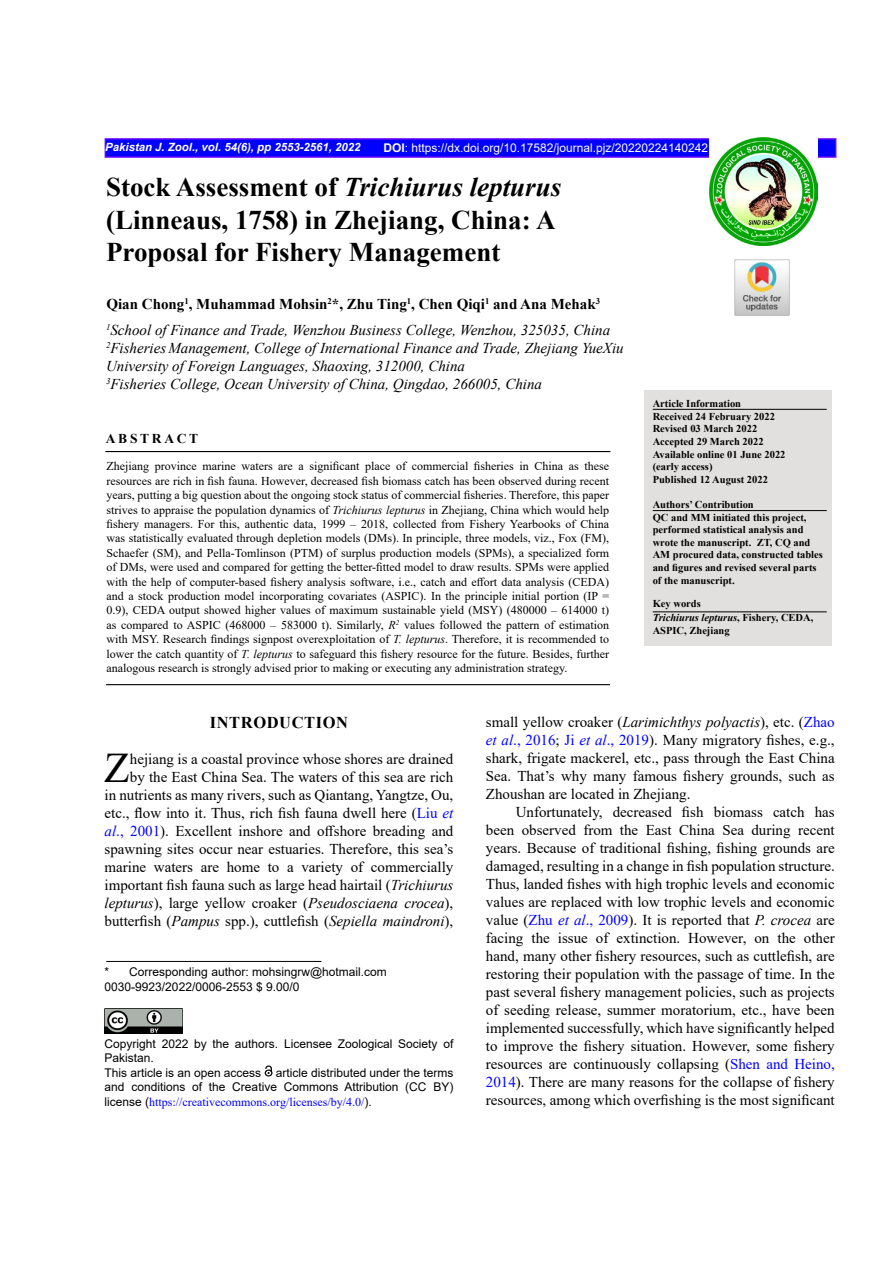
<style>
.page{position:relative;width:893px;height:1263px;background:#fff}
.page>*{position:absolute;margin:0;border:0;box-sizing:border-box;transform-origin:0 0}
.t1{font:42.15px "Times New Roman";color:#000}
.t2{font:700 27px/32.4px "Times New Roman";color:#000}
.t3{font:700 16.5px "Times New Roman";letter-spacing:.035em;color:#000}
.t4{font:15px/18px "Times New Roman";color:#000;text-align:justify}
.t5{font:italic 15px/18px "Times New Roman";color:#000}
.t6{font:700 13.5px "Times New Roman";letter-spacing:.2em;color:#000}
.t7{font:12px/14.4px "Times New Roman";color:#000;text-align:justify}
.t8{font:12px/14.4px "Arial";color:#000}
.t9{font:12px "Arial";color:#fff}
.t10{font:12px "Times New Roman";color:#00f}
.t11{font:italic 700 11.4px "Arial";color:#fff}
.t12{font:700 10.5px/12.6px "Times New Roman";color:#000}
.s1{font-weight:700}
.s2{font-style:italic}
.s3{font-weight:700;font-style:normal}
.s4{color:#00f}
.s5{font-style:italic;color:#00f}
.s6{font-family:"Arial";color:#000}
</style>
<div class="page">
<div style="left:105px;top:138px;width:731px;height:20px;background:#00f;border:2px solid #60f"></div>
<img style="left:709px;top:138px;width:108px;height:108px">
<div style="left:644px;top:390px;width:187px;height:256px;background:#e2e0df"></div>
<hr style="left:653px;top:510px;width:174px;height:1px;background:#000">
<hr style="left:105px;top:451px;width:505px;height:1px;background:#000">
<hr style="left:106px;top:684px;width:504px;height:1px;background:#000">
<hr style="left:653px;top:409px;width:174px;height:1px;background:#000">
<img style="left:105px;top:1009px;width:77px;height:24px">
<svg style="left:265px;top:1065px;width:7px;height:11px"></svg>
<hr style="left:106px;top:961px;width:215px;height:1px;background:#000">
<hr style="left:653px;top:611px;width:174px;height:1px;background:#000">
<img style="left:734px;top:260px;width:56px;height:55px">
<p class="t11" style="left:105px;top:139px;width:257px">Pakistan J. Zool., vol. 54(6), pp 2553-2561, 2022</p>
<p class="t9" style="left:383px;top:139px;width:326px"><span class="s1">DOI</span>: https://dx.doi.org/10.17582/journal.pjz/20220224140242</p>
<h2 class="t2" style="left:106px;top:170px;width:457px">Stock Assessment of <span class="s2">Trichiurus lepturus </span>(Linneaus, 1758) in Zhejiang, China: A<br>Proposal for Fishery Management</h2>
<p class="t5" style="left:106px;top:290px;width:506px;line-height:26.5px"><span class="s3">Qian Chong</span><sup>1</sup><span class="s3">, Muhammad Mohsin</span><sup>2</sup><span class="s3">*, Zhu Ting</span><sup>1</sup><span class="s3">, Chen Qiqi</span><sup>1</sup> <span class="s3">and Ana Mehak</span><sup>3<br></sup><sup>1</sup>School of Finance and Trade, Wenzhou Business College, Wenzhou, 325035, China</p>
<p class="t5" style="left:106px;top:339px;width:519px"><sup>2</sup>Fisheries Management, College of International Finance and Trade, Zhejiang YueXiu<br>University of Foreign Languages, Shaoxing, 312000, China<br><sup>3</sup>Fisheries College, Ocean University of China, Qingdao, 266005, China</p>
<p class="t6" style="left:106px;top:429px;width:94px">ABSTRACT</p>
<p class="t7" style="left:107px;top:459px;width:504px">Zhejiang province marine waters are a significant place of commercial fisheries in China as these resources are rich in fish fauna. However, decreased fish biomass catch has been observed during recent years, putting a big question about the ongoing stock status of commercial fisheries. Therefore, this paper strives to appraise the population dynamics of <span class="s2">Trichiurus lepturus</span> in Zhejiang, China which would help fishery managers. For this, authentic data, 1999 – 2018, collected from Fishery Yearbooks of China was statistically evaluated through depletion models (DMs). In principle, three models, viz., Fox (FM), Schaefer (SM), and Pella-Tomlinson (PTM) of surplus production models (SPMs), a specialized form of DMs, were used and compared for getting the better-fitted model to draw results. SPMs were applied with the help of computer-based fishery analysis software, i.e., catch and effort data analysis (CEDA) and a stock production model incorporating covariates (ASPIC). In the principle initial portion (IP = 0.9), CEDA output showed higher values of maximum sustainable yield (MSY) (480000 – 614000 t) as compared to ASPIC (468000 – 583000 t). Similarly, <span class="s2">R</span><sup>2</sup> values followed the pattern of estimation with MSY. Research findings signpost overexploitation of <span class="s2">T. lepturus</span>. Therefore, it is recommended to lower the catch quantity of <span class="s2">T. lepturus</span> to safeguard this fishery resource for the future. Besides, further analogous research is strongly advised prior to making or executing any administration strategy.</p>
<p class="t12" style="left:653px;top:397px;width:134px">Article Information<br>Received 24 February 2022<br>Revised 03 March 2022<br>Accepted 29 March 2022<br>Available online 01 June 2022 (early access)<br>Published 12 August 2022</p>
<p class="t12" style="left:653px;top:498px;width:172px">Authors’ Contribution<br>QC and MM initiated this project, performed statistical analysis and wrote the manuscript. ZT, CQ and<br>AM procured data, constructed tables and figures and revised several parts of the manuscript.</p>
<p class="t12" style="left:653px;top:596px;width:162px;line-height:14.1px">Key words<br><span class="s2">Trichiurus lepturus</span>, Fishery, CEDA,</p>
<p class="t12" style="left:653px;top:624px;width:79px">ASPIC, Zhejiang</p>
<p class="t3" style="left:210px;top:710px;width:140px">INTRODUCTION</p>
<p class="t4" style="left:105px;top:749px;width:350px;text-align:right">hejiang is a coastal province whose shores are drained<br>by the East China Sea. The waters of this sea are rich<br>in nutrients as many rivers, such as Qiantang, Yangtze, Ou, etc., flow into it. Thus, rich fish fauna dwell here (<span class="s4">Liu</span> <span class="s5">et al</span><span class="s4">., 2001</span>). Excellent inshore and offshore breading and spawning sites occur near estuaries. Therefore, this sea’s marine waters are home to a variety of commercially important fish fauna such as large head hairtail (<span class="s2">Trichiurus lepturus</span>), large yellow croaker (<span class="s2">Pseudosciaena crocea</span>), butterfish (<span class="s2">Pampus</span> spp.), cuttlefish (<span class="s2">Sepiella maindroni</span>),</p>
<p class="t8" style="left:105px;top:965px;width:284px">* Corresponding author: mohsingrw@hotmail.com<br>0030-9923/2022/0006-2553 $ 9.00/0</p>
<h1 class="t1" style="left:104px;top:738px;width:27px">Z</h1>
<p class="t8" style="left:105px;top:1036px;width:350px">Copyright 2022 by the authors. Licensee Zoological Society of Pakistan.<br>This article is an open access article distributed under the terms and conditions of the Creative Commons Attribution (CC BY)</p>
<p class="t10" style="left:105px;top:1093px;width:269px"><span class="s6">license (</span>https://creativecommons.org/licenses/by/4.0/<span class="s6">).</span></p>
<p class="t4" style="left:486px;top:712px;width:350px">small yellow croaker (<span class="s2">Larimichthys polyactis</span>), etc. (<span class="s4">Zhao </span><span class="s5">et al</span><span class="s4">., 2016</span>; <span class="s4">Ji</span> <span class="s5">et al</span><span class="s4">., 2019</span>). Many migratory fishes, e.g., shark, frigate mackerel, etc., pass through the East China Sea. That’s why many famous fishery grounds, such as Zhoushan are located in Zhejiang.</p>
<p class="t4" style="left:486px;top:802px;width:350px;text-indent:30px">Unfortunately, decreased fish biomass catch has been observed from the East China Sea during recent years. Because of traditional fishing, fishing grounds are damaged, resulting in a change in fish population structure.<br>Thus, landed fishes with high trophic levels and economic values are replaced with low trophic levels and economic value (<span class="s4">Zhu</span> <span class="s5">et al</span><span class="s4">., 2009</span>). It is reported that <span class="s2">P. crocea</span> are facing the issue of extinction. However, on the other hand, many other fishery resources, such as cuttlefish, are restoring their population with the passage of time. In the past several fishery management policies, such as projects of seeding release, summer moratorium, etc., have been implemented successfully, which have significantly helped to improve the fishery situation. However, some fishery resources are continuously collapsing (<span class="s4">Shen and Heino, 2014</span>). There are many reasons for the collapse of fishery resources, among which overfishing is the most significant</p>
</div>
